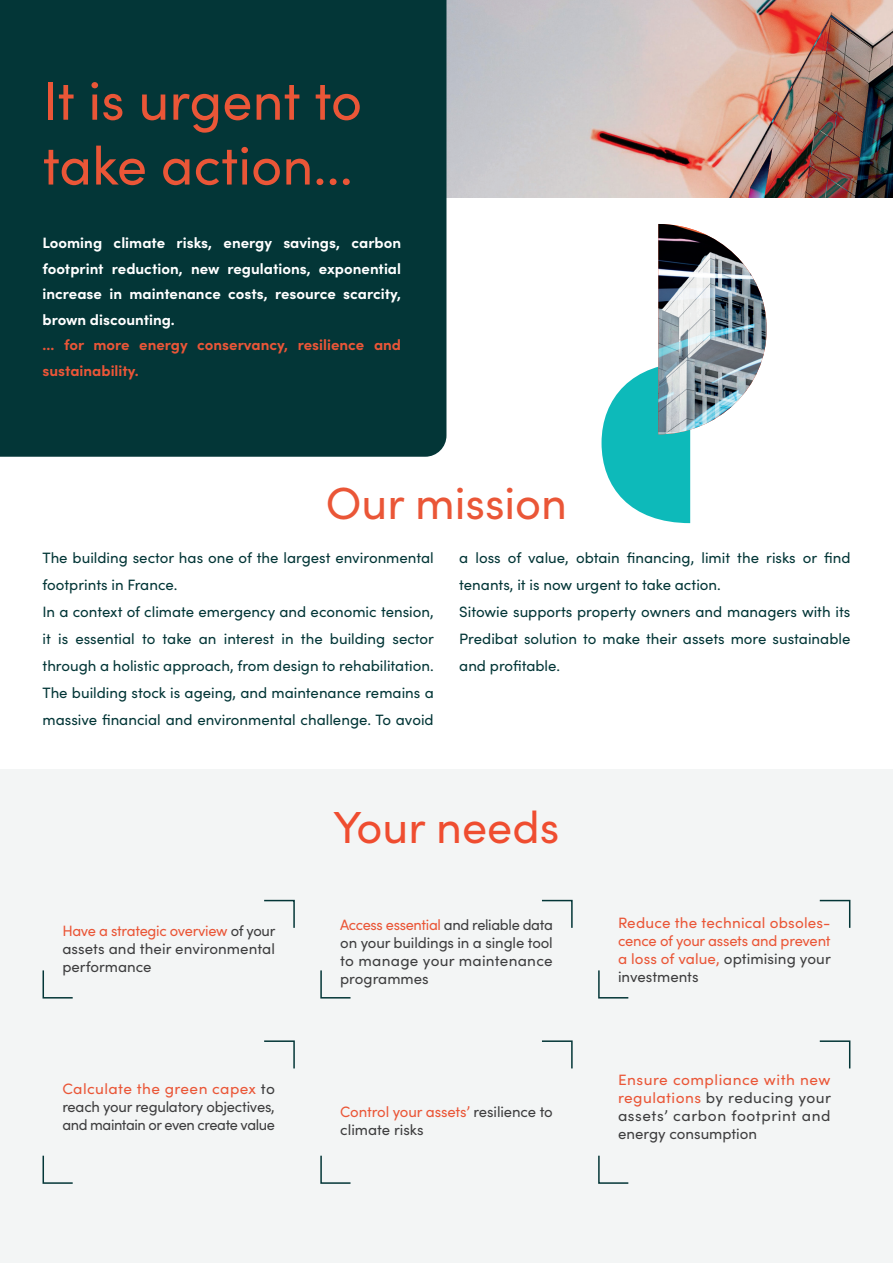
<style>
.page{position:relative;width:893px;height:1263px;background:#fff}
.page>*{position:absolute;margin:0;border:0;box-sizing:border-box;transform-origin:0 0}
.t1{font:54px/64.8px "Sofia Pro";color:#ea5637}
.t2{font:45px "Sofia Pro";color:#ea5637}
.t3{font:45px "Sofia Pro";color:#ef4d30}
.t4{font:15px/27px "Sofia Pro";color:#033637}
.t5{font:15px/18px "Sofia Pro";color:#3e3e3f;text-align:justify}
.t6{font:700 15px/25.5px "Sofia Pro";color:#fff;text-align:justify}
.t7{font:15px/18px "Sofia Pro";color:#ea5637;text-align:justify}
.t8{font:700 15px/25.5px "Sofia Pro";color:#ea5637}
.s1{color:#ea5637}
.s2{color:#3e3e3f}
</style>
<div class="page">
<div style="left:0;top:770px;width:893px;height:493px;background:#f3f5f5"></div>
<img style="left:446px;top:0;width:447px;height:198px">
<svg style="left:601px;top:367px;width:90px;height:156px"></svg>
<img style="left:658px;top:224px;width:109px;height:210px">
<svg style="left:42px;top:970px;width:31px;height:29px"></svg>
<svg style="left:264px;top:899px;width:31px;height:29px"></svg>
<svg style="left:42px;top:1155px;width:31px;height:29px"></svg>
<svg style="left:264px;top:1040px;width:31px;height:29px"></svg>
<svg style="left:320px;top:1155px;width:31px;height:29px"></svg>
<svg style="left:542px;top:1040px;width:31px;height:29px"></svg>
<svg style="left:598px;top:1155px;width:31px;height:29px"></svg>
<svg style="left:819px;top:1040px;width:32px;height:29px"></svg>
<svg style="left:320px;top:970px;width:31px;height:29px"></svg>
<svg style="left:542px;top:899px;width:31px;height:29px"></svg>
<svg style="left:598px;top:970px;width:31px;height:29px"></svg>
<svg style="left:819px;top:899px;width:32px;height:29px"></svg>
<div style="left:0;top:0;width:446px;height:457px;background:#033637"></div>
<h1 class="t1" style="left:43px;top:65px;width:321px">It is urgent to take action...</h1>
<p class="t6" style="left:43px;top:229px;width:360px">Looming climate risks, energy savings, carbon footprint reduction, new regulations, exponential increase in maintenance costs, resource scarcity, brown discounting.</p>
<p class="t8" style="left:43px;top:331px;width:360px">... for more energy conservancy, resilience and sustainability.</p>
<h2 class="t2" style="left:326px;top:470px;width:243px">Our mission</h2>
<p class="t4" style="left:43px;top:544px;width:393px">The building sector has one of the largest environmental footprints in France.<br>In a context of climate emergency and economic tension, it is essential to take an interest in the building sector through a holistic approach, from design to rehabilitation.<br>The building stock is ageing, and maintenance remains a massive financial and environmental challenge. To avoid</p>
<p class="t4" style="left:459px;top:544px;width:393px">a loss of value, obtain financing, limit the risks or find tenants, it is now urgent to take action.<br>Sitowie supports property owners and managers with its Predibat solution to make their assets more sustainable and profitable.</p>
<p class="t5" style="left:62px;top:921px;width:215px"><span class="s1">Have a strategic overview</span> of your assets and their environmental performance</p>
<p class="t5" style="left:62px;top:1079px;width:214px"><span class="s1">Calculate the green capex</span> to reach your regulatory objectives, and maintain or even create value</p>
<h2 class="t3" style="left:334px;top:795px;width:227px">Your needs</h2>
<p class="t5" style="left:340px;top:915px;width:214px"><span class="s1">Access essential</span> and reliable data on your buildings in a single tool to manage your maintenance programmes</p>
<p class="t7" style="left:618px;top:913px;width:214px">Reduce the technical obsoles&shy;cence of your assets and prevent a loss of value, <span class="s2">optimising your investments</span></p>
<p class="t5" style="left:340px;top:1102px;width:214px"><span class="s1">Control your assets’</span> resilience to climate risks</p>
<p class="t5" style="left:618px;top:1069px;width:215px"><span class="s1">Ensure compliance with new regulations</span> by reducing your assets’ carbon footprint and energy consumption</p>
</div>
